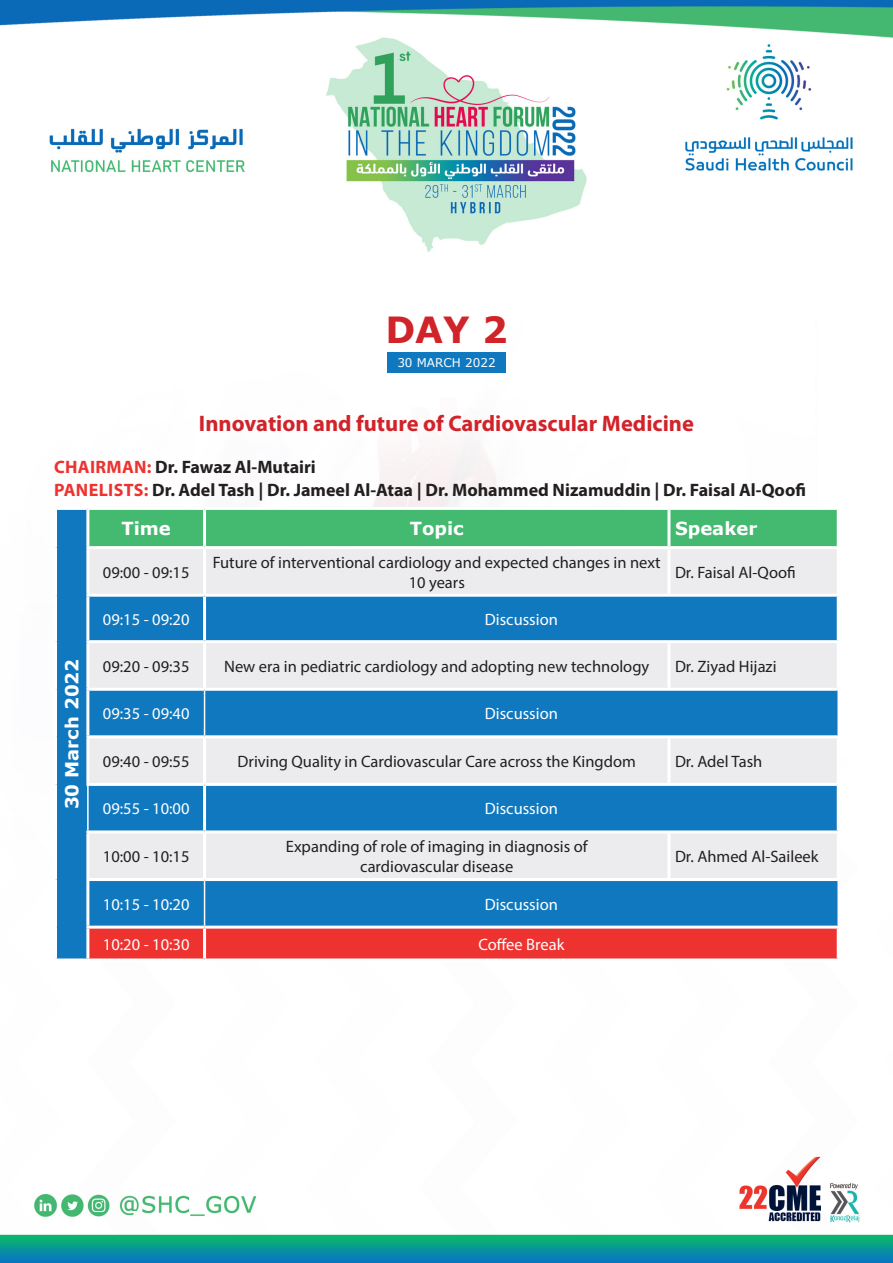
<style>
.page{position:relative;width:893px;height:1263px;background:#fff}
.page>*{position:absolute;margin:0;border:0;box-sizing:border-box;transform-origin:0 0}
.t1{font:700 36px "Verdana";color:#d1232a}
.t2{font:700 22.5px "Myriad Pro";color:#d1232a}
.t3{font:700 18px "Myriad Pro";color:#231f20}
.t4{font:700 18px "Verdana";color:#fff}
.t5{font:16.5px "Myriad Pro";color:#231f20}
.t6{font:16.5px "Myriad Pro";color:#fff}
.t7{font:12px "Verdana";color:#fff}
.s1{color:#ee322f}
</style>
<div class="page">
<img style="left:0;top:0;width:893px;height:1263px">
<div style="left:57px;top:510px;width:30px;height:448px;background:#1078bf"></div>
<div style="left:89px;top:510px;width:748px;height:36px;background:#44b970"></div>
<svg style="left:89px;top:549px;width:748px;height:139px;background:#a4c6de"></svg>
<svg style="left:89px;top:691px;width:748px;height:235px;background:#69a7d2"></svg>
<div style="left:89px;top:929px;width:748px;height:29px;background:#ee322f"></div>
<hr style="left:54px;top:507px;width:34px;height:3px;background:#fff">
<hr style="left:54px;top:510px;width:3px;height:38px;background:#fff">
<hr style="left:54px;top:548px;width:3px;height:47px;background:#fff">
<hr style="left:54px;top:595px;width:3px;height:47px;background:#fff">
<hr style="left:54px;top:642px;width:3px;height:47px;background:#fff">
<hr style="left:54px;top:689px;width:3px;height:48px;background:#fff">
<hr style="left:54px;top:737px;width:3px;height:47px;background:#fff">
<hr style="left:54px;top:784px;width:3px;height:48px;background:#fff">
<hr style="left:54px;top:832px;width:3px;height:47px;background:#fff">
<hr style="left:54px;top:879px;width:3px;height:48px;background:#fff">
<hr style="left:54px;top:927px;width:3px;height:31px;background:#fff">
<hr style="left:54px;top:958px;width:34px;height:3px;background:#fff">
<hr style="left:88px;top:507px;width:117px;height:3px;background:#fff">
<hr style="left:86px;top:510px;width:3px;height:36px;background:#fff">
<hr style="left:205px;top:507px;width:464px;height:3px;background:#fff">
<hr style="left:203px;top:510px;width:3px;height:36px;background:#fff">
<hr style="left:669px;top:507px;width:171px;height:3px;background:#fff">
<hr style="left:667px;top:510px;width:3px;height:36px;background:#fff">
<hr style="left:837px;top:510px;width:3px;height:36px;background:#fff">
<hr style="left:86px;top:546px;width:119px;height:3px;background:#fff">
<hr style="left:86px;top:549px;width:3px;height:45px;background:#fff">
<hr style="left:205px;top:546px;width:464px;height:3px;background:#fff">
<hr style="left:203px;top:549px;width:3px;height:45px;background:#fff">
<hr style="left:669px;top:546px;width:171px;height:3px;background:#fff">
<hr style="left:667px;top:549px;width:3px;height:45px;background:#fff">
<hr style="left:837px;top:549px;width:3px;height:45px;background:#fff">
<hr style="left:86px;top:594px;width:119px;height:3px;background:#fff">
<hr style="left:86px;top:597px;width:3px;height:43px;background:#fff">
<hr style="left:205px;top:594px;width:464px;height:3px;background:#fff">
<hr style="left:203px;top:597px;width:3px;height:43px;background:#fff">
<hr style="left:669px;top:594px;width:171px;height:3px;background:#fff">
<hr style="left:837px;top:597px;width:3px;height:43px;background:#fff">
<hr style="left:86px;top:640px;width:119px;height:3px;background:#fff">
<hr style="left:86px;top:643px;width:3px;height:45px;background:#fff">
<hr style="left:205px;top:640px;width:464px;height:3px;background:#fff">
<hr style="left:203px;top:643px;width:3px;height:45px;background:#fff">
<hr style="left:669px;top:640px;width:171px;height:3px;background:#fff">
<hr style="left:667px;top:643px;width:3px;height:45px;background:#fff">
<hr style="left:837px;top:643px;width:3px;height:45px;background:#fff">
<hr style="left:86px;top:688px;width:119px;height:3px;background:#fff">
<hr style="left:86px;top:691px;width:3px;height:44px;background:#fff">
<hr style="left:205px;top:688px;width:464px;height:3px;background:#fff">
<hr style="left:669px;top:688px;width:171px;height:3px;background:#fff">
<hr style="left:86px;top:735px;width:119px;height:3px;background:#fff">
<hr style="left:86px;top:738px;width:3px;height:45px;background:#fff">
<hr style="left:205px;top:735px;width:464px;height:3px;background:#fff">
<hr style="left:203px;top:738px;width:3px;height:45px;background:#fff">
<hr style="left:669px;top:735px;width:171px;height:3px;background:#fff">
<hr style="left:667px;top:738px;width:3px;height:45px;background:#fff">
<hr style="left:837px;top:738px;width:3px;height:45px;background:#fff">
<hr style="left:86px;top:783px;width:119px;height:3px;background:#fff">
<hr style="left:205px;top:783px;width:464px;height:3px;background:#fff">
<hr style="left:203px;top:786px;width:3px;height:44px;background:#fff">
<hr style="left:669px;top:783px;width:171px;height:3px;background:#fff">
<hr style="left:837px;top:786px;width:3px;height:44px;background:#fff">
<hr style="left:86px;top:830px;width:119px;height:3px;background:#fff">
<hr style="left:86px;top:833px;width:3px;height:45px;background:#fff">
<hr style="left:205px;top:830px;width:464px;height:3px;background:#fff">
<hr style="left:203px;top:833px;width:3px;height:45px;background:#fff">
<hr style="left:669px;top:830px;width:171px;height:3px;background:#fff">
<hr style="left:667px;top:833px;width:3px;height:45px;background:#fff">
<hr style="left:837px;top:833px;width:3px;height:45px;background:#fff">
<hr style="left:86px;top:929px;width:3px;height:29px;background:#fff">
<hr style="left:203px;top:929px;width:3px;height:29px;background:#fff">
<hr style="left:837px;top:929px;width:3px;height:29px;background:#fff">
<hr style="left:88px;top:958px;width:117px;height:3px;background:#fff">
<hr style="left:205px;top:958px;width:464px;height:3px;background:#fff">
<hr style="left:669px;top:958px;width:171px;height:3px;background:#fff">
<hr style="left:204px;top:691px;width:1px;height:44px;background:#fff">
<hr style="left:837px;top:691px;width:2px;height:44px;background:#fff">
<hr style="left:87px;top:786px;width:2px;height:44px;background:#fff">
<hr style="left:86px;top:881px;width:3px;height:45px;background:#fff">
<hr style="left:86px;top:878px;width:119px;height:3px;background:#fff">
<hr style="left:205px;top:878px;width:464px;height:3px;background:#fff">
<hr style="left:669px;top:878px;width:171px;height:3px;background:#fff">
<hr style="left:204px;top:881px;width:1px;height:45px;background:#fff">
<hr style="left:837px;top:881px;width:2px;height:45px;background:#fff">
<hr style="left:86px;top:926px;width:119px;height:3px;background:#fff">
<hr style="left:205px;top:926px;width:464px;height:3px;background:#fff">
<hr style="left:669px;top:926px;width:171px;height:3px;background:#fff">
<div style="left:387px;top:352px;width:119px;height:21px;background:#1078bf"></div>
<p class="t1" style="left:385px;top:304px;width:124px">DAY 2</p>
<p class="t7" style="left:397px;top:354px;width:100px">30 MARCH 2022</p>
<p class="t2" style="left:199px;top:408px;width:496px">Innovation and future of Cardiovascular Medicine</p>
<p class="t3" style="left:54px;top:455px;width:263px"><span class="s1">CHAIRMAN:</span> Dr. Fawaz Al-Mutairi</p>
<p class="t3" style="left:54px;top:478px;width:753px"><span class="s1">PANELISTS:</span> Dr. Adel Tash | Dr. Jameel Al-Ataa | Dr. Mohammed Nizamuddin | Dr. Faisal Al-Qoofi</p>
<p class="t4" style="left:675px;top:516px;width:84px">Speaker</p>
<p class="t4" style="left:122px;top:516px;width:51px">Time</p>
<p class="t4" style="left:410px;top:516px;width:55px">Topic</p>
<p class="t4" style="left:59px;top:809px;width:152px;rotate:-90deg">30 March 2022</p>
<p class="t5" style="left:103px;top:562px;width:88px">09:00 - 09:15</p>
<p class="t5" style="left:213px;top:552px;width:449px">Future of interventional cardiology and expected changes in next</p>
<p class="t5" style="left:409px;top:572px;width:58px">10 years</p>
<p class="t5" style="left:675px;top:562px;width:122px">Dr. Faisal Al-Qoofi</p>
<p class="t6" style="left:103px;top:609px;width:88px">09:15 - 09:20</p>
<p class="t6" style="left:485px;top:609px;width:75px">Discussion</p>
<p class="t5" style="left:103px;top:656px;width:88px">09:20 - 09:35</p>
<p class="t5" style="left:224px;top:656px;width:427px">New era in pediatric cardiology and adopting new technology</p>
<p class="t5" style="left:675px;top:656px;width:103px">Dr. Ziyad Hijazi</p>
<p class="t6" style="left:103px;top:703px;width:88px">09:35 - 09:40</p>
<p class="t6" style="left:485px;top:703px;width:75px">Discussion</p>
<p class="t5" style="left:103px;top:751px;width:88px">09:40 - 09:55</p>
<p class="t5" style="left:238px;top:751px;width:400px">Driving Quality in Cardiovascular Care across the Kingdom</p>
<p class="t5" style="left:675px;top:751px;width:89px">Dr. Adel Tash</p>
<p class="t6" style="left:103px;top:799px;width:88px">09:55 - 10:00</p>
<p class="t6" style="left:485px;top:799px;width:75px">Discussion</p>
<p class="t5" style="left:286px;top:836px;width:303px">Expanding of role of imaging in diagnosis of</p>
<p class="t5" style="left:103px;top:846px;width:88px">10:00 - 10:15</p>
<p class="t5" style="left:675px;top:846px;width:145px">Dr. Ahmed Al-Saileek</p>
<p class="t5" style="left:360px;top:856px;width:154px">cardiovascular disease</p>
<p class="t6" style="left:485px;top:894px;width:75px">Discussion</p>
<p class="t6" style="left:103px;top:894px;width:88px">10:15 - 10:20</p>
<p class="t6" style="left:103px;top:934px;width:88px">10:20 - 10:30</p>
<p class="t6" style="left:478px;top:934px;width:88px">Coffee Break</p>
</div>
